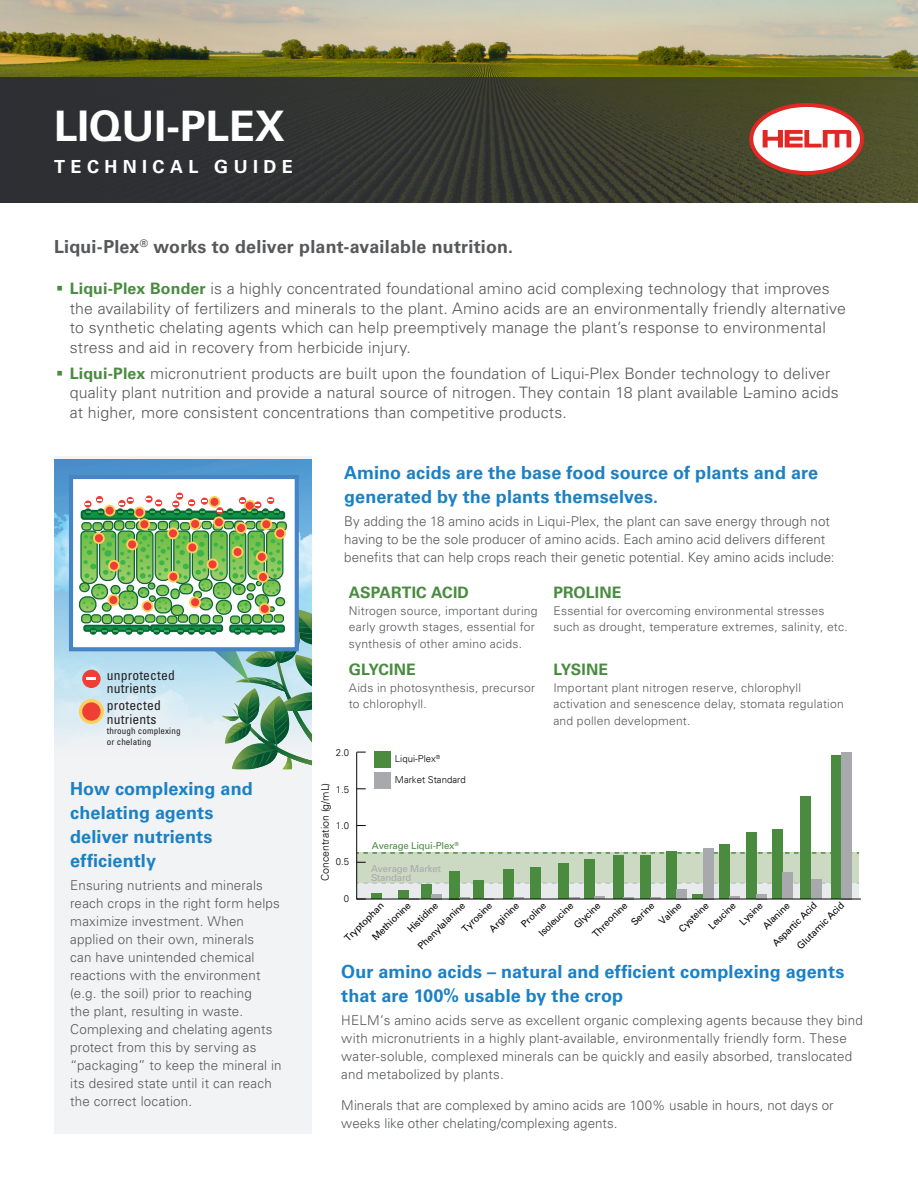
<style>
.page{position:relative;width:918px;height:1188px;background:#fff}
.page>*{position:absolute;margin:0;border:0;box-sizing:border-box;transform-origin:0 0}
.t1{font:700 42px "Univers LT Std";color:#fff}
.t2{font:700 18px/24px "Univers LT Std";letter-spacing:.005em;color:#1b81c4}
.ContentParagraph{font:700 18px "Univers LT Std";letter-spacing:.015em;color:#57585a}
.t3{font:700 18px "Univers LT Std";letter-spacing:.3em;color:#fff}
.t4{font:300 15.75px/19.5px "Univers LT Std";letter-spacing:.01em;color:#57585a}
.t5{font:700 15.75px "Univers LT Std";letter-spacing:.01em;color:#498b3f}
.t6{font:300 13.5px/18px "Univers LT Std";letter-spacing:.01em;color:#57585a}
.Bullets_-_orange{font:condensed 13.5px/13.5px "Univers LT Std";letter-spacing:.01em;color:#231f20}
.Bullets_-_blue{font:300 12px/16.5px "Univers LT Std";letter-spacing:.02em;color:#57585a}
.t7{font:300 10.5px "Univers";color:#050504}
.t8{font:9.6px "Univers";color:#050504}
.t9{font:300 9.6px "Univers";color:#050504}
.t10{font:9.6px/9px "Univers";letter-spacing:-.015em;color:#a8a9ad}
.t11{font:9.6px "Univers";letter-spacing:-.015em;color:#4a8b3f}
.Bullets_-_orange-2{font:condensed 9px/10.5px "Univers LT Std";letter-spacing:.01em;color:#231f20}
.s1{font-weight:700;color:#498b3f}
</style>
<div class="page">
<div style="left:54px;top:457px;width:258px;height:677px;background:#f2f3f4"></div>
<img style="left:0;top:0;width:918px;height:78px">
<svg style="left:0;top:78px;width:918px;height:125px;background:#37392f"></svg>
<svg style="left:749px;top:103px;width:115px;height:72px"></svg>
<img style="left:54px;top:460px;width:258px;height:280px">
<div style="left:71px;top:477px;width:226px;height:172px;background:#fff"></div>
<div style="left:69px;top:475px;width:230px;height:176px;border:4px solid #4684c5"></div>
<div style="left:176px;top:493px;width:7px;height:7px;background:#ee3e35;border-radius:50%"></div>
<svg style="left:79px;top:495px;width:233px;height:274px"></svg>
<svg style="left:356px;top:752px;width:505px;height:148px"></svg>
<p class="t1" style="left:54px;top:102px;width:233px">LIQUI-PLEX</p>
<p class="t3" style="left:54px;top:156px;width:240px">TECHNICAL GUIDE</p>
<p class="ContentParagraph" style="left:54px;top:236px;width:461px">Liqui-Plex<sup>®</sup> works to deliver plant-available nutrition.</p>
<p class="t4" style="left:70px;top:279px;width:778px"><span class="s1">Liqui-Plex Bonder</span> is a highly concentrated foundational amino acid complexing technology that improves the availability of fertilizers and minerals to the plant. Amino acids are an environmentally friendly alternative to synthetic chelating agents which can help preemptively manage the plant’s response to environmental stress and aid in recovery from herbicide injury.</p>
<p class="t4" style="left:70px;top:364px;width:770px"><span class="s1">Liqui-Plex</span> micronutrient products are built upon the foundation of Liqui-Plex Bonder technology to deliver quality plant nutrition and provide a natural source of nitrogen. They contain 18 plant available L-amino acids at higher, more consistent concentrations than competitive products.</p>
<p class="Bullets_-_orange" style="left:107px;top:668px;width:70px">unprotected nutrients</p>
<p class="Bullets_-_orange" style="left:107px;top:699px;width:56px">protected nutrients</p>
<p class="Bullets_-_orange-2" style="left:107px;top:726px;width:75px">through complexing or chelating</p>
<p class="t2" style="left:70px;top:777px;width:184px">How complexing and chelating agents deliver nutrients efficiently</p>
<p class="t6" style="left:70px;top:877px;width:213px">Ensuring nutrients and minerals reach crops in the right form helps maximize investment. When applied on their own, minerals<br>can have unintended chemical reactions with the environment (e.g. the soil) prior to reaching<br>the plant, resulting in waste.<br>Complexing and chelating agents protect from this by serving as “packaging” to keep the mineral in its desired state until it can reach the correct location.</p>
<p class="t2" style="left:344px;top:460px;width:475px">Amino acids are the base food source of plants and are generated by the plants themselves.</p>
<p class="t6" style="left:344px;top:512px;width:492px">By adding the 18 amino acids in Liqui-Plex, the plant can save energy through not having to be the sole producer of amino acids. Each amino acid delivers different benefits that can help crops reach their genetic potential. Key amino acids include:</p>
<p class="t5" style="left:349px;top:583px;width:122px">ASPARTIC ACID</p>
<p class="Bullets_-_blue" style="left:349px;top:602px;width:190px">Nitrogen source, important during early growth stages, essential for synthesis of other amino acids.</p>
<p class="t5" style="left:349px;top:661px;width:68px">GLYCINE</p>
<p class="Bullets_-_blue" style="left:349px;top:679px;width:188px">Aids in photosynthesis, precursor to chlorophyll.</p>
<p class="t9" style="left:336px;top:747px;width:15px">2.0</p>
<p class="t9" style="left:395px;top:753px;width:47px">Liqui-Plex<sup>®</sup></p>
<p class="t5" style="left:553px;top:583px;width:70px">PROLINE</p>
<p class="Bullets_-_blue" style="left:553px;top:602px;width:296px">Essential for overcoming environmental stresses such as drought, temperature extremes, salinity, etc.</p>
<p class="t5" style="left:553px;top:661px;width:56px">LYSINE</p>
<p class="Bullets_-_blue" style="left:553px;top:679px;width:292px">Important plant nitrogen reserve, chlorophyll activation and senescence delay, stomata regulation and pollen development.</p>
<p class="t9" style="left:395px;top:774px;width:72px">Market Standard</p>
<p class="t7" style="left:319px;top:881px;width:100px;rotate:-90deg">Concentration (g/mL)</p>
<p class="t9" style="left:336px;top:783px;width:15px">1.5</p>
<p class="t9" style="left:336px;top:820px;width:15px">1.0</p>
<p class="t11" style="left:372px;top:840px;width:88px">Average Liqui-Plex<sup>®</sup></p>
<p class="t10" style="left:371px;top:864px;width:71px">Average Market<br>Standard</p>
<p class="t9" style="left:336px;top:856px;width:15px">0.5</p>
<p class="t9" style="left:344px;top:893px;width:7px">0</p>
<p class="t8" style="left:795px;top:943px;width:64px;rotate:-45deg">Glutamic Acid</p>
<p class="t8" style="left:770px;top:941px;width:60px;rotate:-45deg">Aspartic Acid</p>
<p class="t8" style="left:416px;top:943px;width:64px;rotate:-45deg">Phenylalanine</p>
<p class="t8" style="left:370px;top:935px;width:52px;rotate:-45deg">Methionine</p>
<p class="t8" style="left:405px;top:927px;width:40px;rotate:-45deg">Histidine</p>
<p class="t8" style="left:676px;top:926px;width:39px;rotate:-45deg">Cysteine</p>
<p class="t8" style="left:706px;top:924px;width:36px;rotate:-45deg">Leucine</p>
<p class="t8" style="left:737px;top:920px;width:30px;rotate:-45deg">Lysine</p>
<p class="t8" style="left:760px;top:923px;width:35px;rotate:-45deg">Alanine</p>
<p class="t8" style="left:459px;top:927px;width:40px;rotate:-45deg">Tyrosine</p>
<p class="t8" style="left:487px;top:926px;width:39px;rotate:-45deg">Arginine</p>
<p class="t8" style="left:519px;top:921px;width:33px;rotate:-45deg">Proline</p>
<p class="t8" style="left:536px;top:931px;width:46px;rotate:-45deg">Isoleucine</p>
<p class="t8" style="left:571px;top:923px;width:35px;rotate:-45deg">Glycine</p>
<p class="t8" style="left:590px;top:931px;width:47px;rotate:-45deg">Threonine</p>
<p class="t8" style="left:629px;top:920px;width:30px;rotate:-45deg">Serine</p>
<p class="t8" style="left:657px;top:919px;width:29px;rotate:-45deg">Valine</p>
<p class="t8" style="left:342px;top:936px;width:53px;rotate:-45deg">Tryptophan</p>
<p class="t2" style="left:341px;top:959px;width:505px">Our amino acids – natural and efficient complexing agents that are 100% usable by the crop</p>
<p class="t6" style="left:341px;top:1011px;width:523px">HELM’s amino acids serve as excellent organic complexing agents because they bind with micronutrients in a highly plant-available, environmentally friendly form. These water-soluble, complexed minerals can be quickly and easily absorbed, translocated and metabolized by plants.</p>
<p class="t6" style="left:341px;top:1097px;width:494px">Minerals that are complexed by amino acids are 100% usable in hours, not days or weeks like other chelating/complexing agents.</p>
</div>
